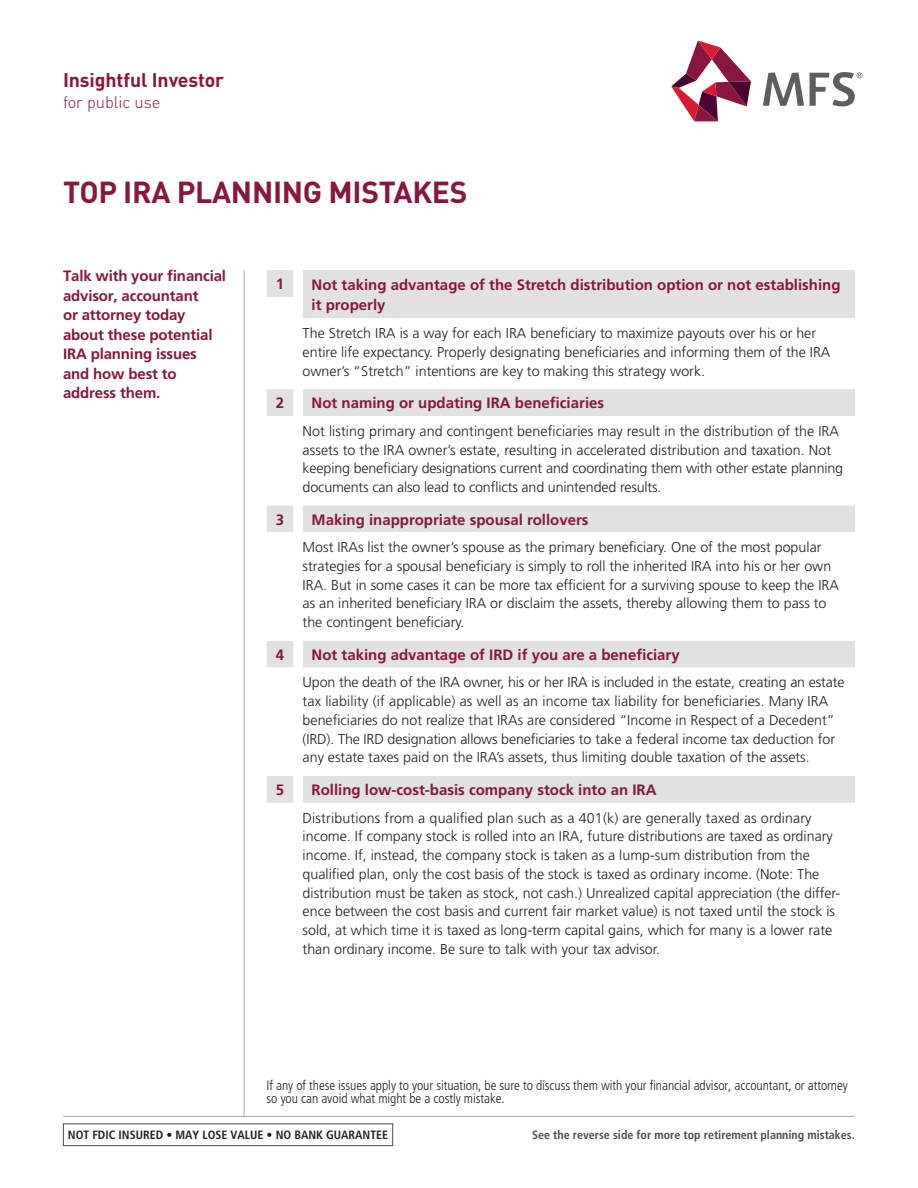
<style>
.page{position:relative;width:918px;height:1188px;background:#fff}
.page>*{position:absolute;margin:0;border:0;box-sizing:border-box;transform-origin:0 0}
.Page_Title_20_22{font:700 30px "DINOT";letter-spacing:-.01em;color:#89163e}
.t1{font:700 19.5px "DINOT";letter-spacing:-.005em;color:#89163e}
.t2{font:300 16.5px "DINOT";letter-spacing:-.005em;color:#89163e}
.Mistake_header{font:700 15px/19.5px "Frutiger LT Std";color:#89163e}
.Callout{font:700 15px/19.5px "Frutiger LT Std";letter-spacing:-.01em;color:#89163e}
.Table_numeral_red{font:700 15px "Frutiger LT Std";color:#89163e}
.Body_table{font:300 14.25px/18.8px "Frutiger LT Std";color:#231f20}
.Disclosure_8_9{font:300 condensed 13.5px/13.5px "Frutiger LT Std";letter-spacing:-.005em;color:#231f20}
.Disclosure_8_9-2{font:700 condensed 12px "Frutiger LT Std";color:#484c56}
.Disclosure_8_9-3{font:700 condensed 12px "Frutiger LT Std";color:#231f20}
</style>
<div class="page">
<svg style="left:671px;top:40px;width:80px;height:81px"></svg>
<svg style="left:763px;top:72px;width:41px;height:34px"></svg>
<svg style="left:810px;top:72px;width:53px;height:34px"></svg>
<div style="left:63px;top:1124px;width:330px;height:22px;border:1px solid #484c56"></div>
<hr style="left:63px;top:1116px;width:792px;height:1px;background:#a7a9ac">
<svg style="left:267px;top:270px;width:588px;height:533px"></svg>
<div style="left:267px;top:532px;width:588px;height:109px;background:#fff"></div>
<hr style="left:244px;top:270px;width:1px;height:846px;background:#a7a9ac">
<p class="t1" style="left:63px;top:67px;width:163px">Insightful Investor</p>
<p class="t2" style="left:63px;top:92px;width:99px">for public use</p>
<p class="Page_Title_20_22" style="left:63px;top:172px;width:406px">TOP IRA PLANNING MISTAKES</p>
<p class="Callout" style="left:63px;top:266px;width:165px">Talk with your financial advisor, accountant<br>or attorney today about these potential<br>IRA planning issues and how best to address them.</p>
<p class="Table_numeral_red" style="left:276px;top:275px;width:10px">1</p>
<p class="Mistake_header" style="left:312px;top:275px;width:530px">Not taking advantage of the Stretch distribution option or not establishing it properly</p>
<p class="Body_table" style="left:303px;top:324px;width:529px">The Stretch IRA is a way for each IRA beneficiary to maximize payouts over his or her entire life expectancy. Properly designating beneficiaries and informing them of the IRA owner’s “Stretch” intentions are key to making this strategy work.</p>
<p class="Table_numeral_red" style="left:276px;top:394px;width:10px">2</p>
<p class="Mistake_header" style="left:312px;top:393px;width:294px">Not naming or updating IRA beneficiaries</p>
<p class="Body_table" style="left:303px;top:422px;width:542px">Not listing primary and contingent beneficiaries may result in the distribution of the IRA assets to the IRA owner’s estate, resulting in accelerated distribution and taxation. Not keeping beneficiary designations current and coordinating them with other estate planning documents can also lead to conflicts and unintended results.</p>
<p class="Table_numeral_red" style="left:276px;top:511px;width:10px">3</p>
<p class="Mistake_header" style="left:312px;top:510px;width:279px">Making inappropriate spousal rollovers</p>
<p class="Body_table" style="left:303px;top:538px;width:538px">Most IRAs list the owner’s spouse as the primary beneficiary. One of the most popular strategies for a spousal beneficiary is simply to roll the inherited IRA into his or her own IRA. But in some cases it can be more tax efficient for a surviving spouse to keep the IRA as an inherited beneficiary IRA or disclaim the assets, thereby allowing them to pass to the contingent beneficiary.</p>
<p class="Table_numeral_red" style="left:276px;top:646px;width:10px">4</p>
<p class="Mistake_header" style="left:312px;top:645px;width:370px">Not taking advantage of IRD if you are a beneficiary</p>
<p class="Body_table" style="left:303px;top:673px;width:543px">Upon the death of the IRA owner, his or her IRA is included in the estate, creating an estate tax liability (if applicable) as well as an income tax liability for beneficiaries. Many IRA beneficiaries do not realize that IRAs are considered “Income in Respect of a Decedent” (IRD). The IRD designation allows beneficiaries to take a federal income tax deduction for any estate taxes paid on the IRA’s assets, thus limiting double taxation of the assets.</p>
<p class="Table_numeral_red" style="left:276px;top:781px;width:10px">5</p>
<p class="Mistake_header" style="left:312px;top:780px;width:346px">Rolling low-cost-basis company stock into an IRA</p>
<p class="Body_table" style="left:303px;top:808px;width:539px">Distributions from a qualified plan such as a 401(k) are generally taxed as ordinary income. If company stock is rolled into an IRA, future distributions are taxed as ordinary income. If, instead, the company stock is taken as a lump-sum distribution from the qualified plan, only the cost basis of the stock is taxed as ordinary income. (Note: The distribution must be taken as stock, not cash.) Unrealized capital appreciation (the differ&shy;ence between the cost basis and current fair market value) is not taxed until the stock is sold, at which time it is taxed as long-term capital gains, which for many is a lower rate than ordinary income. Be sure to talk with your tax advisor.</p>
<p class="Disclosure_8_9" style="left:267px;top:1079px;width:583px">If any of these issues apply to your situation, be sure to discuss them with your financial advisor, accountant, or attorney so you can avoid what might be a costly mistake.</p>
<p class="Disclosure_8_9-3" style="left:68px;top:1127px;width:322px">NOT FDIC INSURED • MAY LOSE VALUE • NO BANK GUARANTEE</p>
<p class="Disclosure_8_9-2" style="left:532px;top:1127px;width:324px">See the reverse side for more top retirement planning mistakes.</p>
</div>
